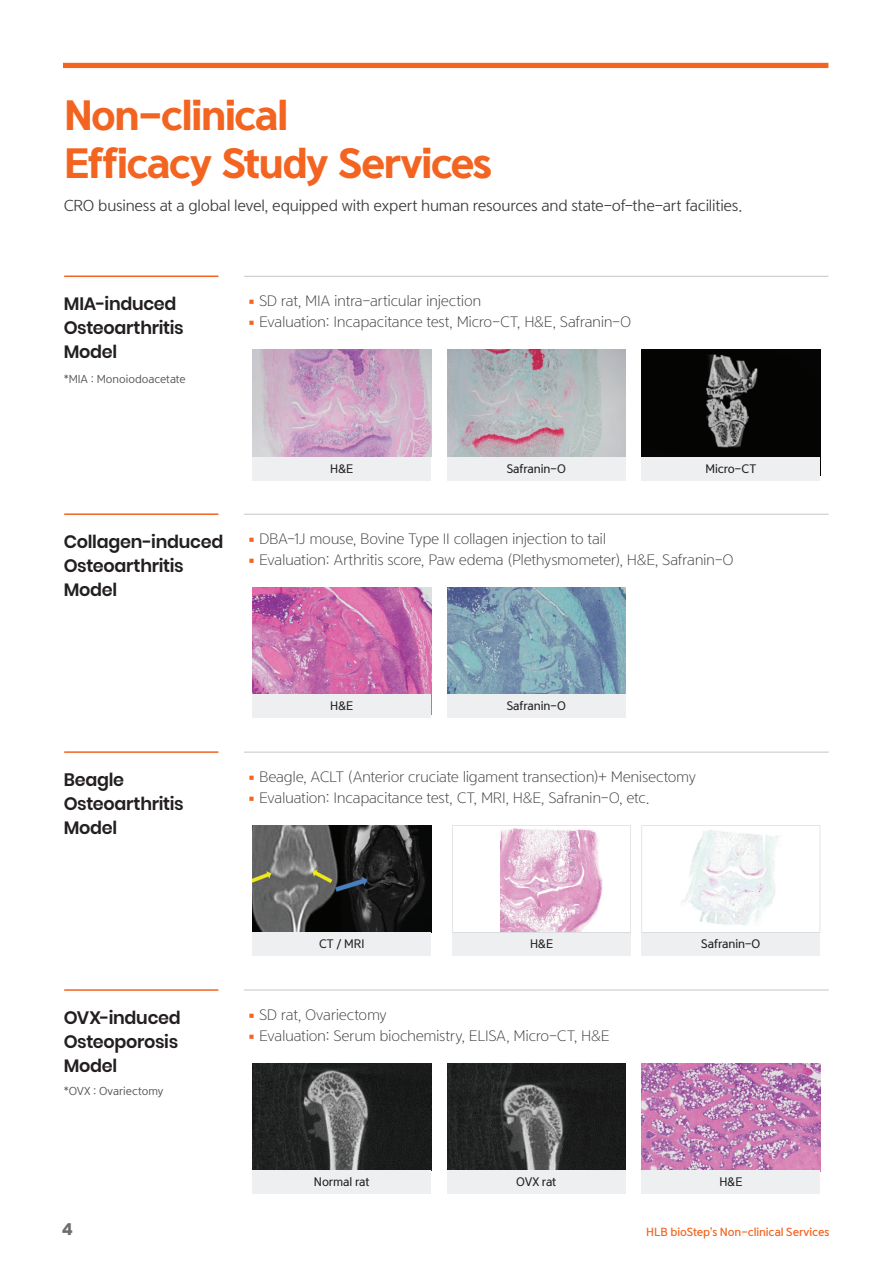
<style>
.page{position:relative;width:893px;height:1263px;background:#fff}
.page>*{position:absolute;margin:0;border:0;box-sizing:border-box;transform-origin:0 0}
.t1{font:37.5px/48px "Yoon Gothic Pro 795";letter-spacing:-.04em;color:#f36421}
.t2{font:600 18px/24px "Poppins";letter-spacing:-.015em;color:#231f20}
.t3{font:700 16.5px "Poppins";color:#6c6d70}
.t4{font:15px "Yoon Gothic Pro 720";letter-spacing:-.02em;color:#3e3e3f}
.t5{font:15px "Yoon Gothic Pro 740";letter-spacing:-.015em;color:#3e3e3f}
.t6{font:11.1px "Yoon Gothic Pro 760";letter-spacing:-.01em;color:#231f20}
.t7{font:10.5px "Yoon Gothic Pro 750";color:#57585a}
.t8{font:10.5px "Yoon Gothic Pro 775";letter-spacing:-.01em;color:#f36421}
.s1{font-family:"Pretendard";color:#f36421}
</style>
<div class="page">
<div style="left:63px;top:63px;width:765px;height:5px;background:#f36421"></div>
<hr style="left:244px;top:276px;width:585px;height:1px;background:#c4c6c7">
<img style="left:252px;top:349px;width:179px;height:108px">
<div style="left:252px;top:457px;width:179px;height:23px;background:#edeff0"></div>
<img style="left:447px;top:349px;width:179px;height:108px">
<div style="left:447px;top:457px;width:179px;height:23px;background:#edeff0"></div>
<img style="left:642px;top:349px;width:178px;height:108px">
<div style="left:642px;top:457px;width:178px;height:23px;background:#edeff0"></div>
<hr style="left:244px;top:514px;width:585px;height:1px;background:#c4c6c7">
<img style="left:252px;top:587px;width:179px;height:108px">
<div style="left:252px;top:695px;width:179px;height:23px;background:#edeff0"></div>
<img style="left:447px;top:587px;width:179px;height:108px">
<div style="left:447px;top:695px;width:179px;height:23px;background:#edeff0"></div>
<hr style="left:244px;top:752px;width:585px;height:1px;background:#c4c6c7">
<div style="left:452px;top:933px;width:179px;height:23px;background:#edeff0"></div>
<svg style="left:452px;top:825px;width:179px;height:108px"></svg>
<img style="left:252px;top:825px;width:179px;height:107px">
<div style="left:252px;top:933px;width:179px;height:23px;background:#edeff0"></div>
<div style="left:642px;top:933px;width:178px;height:23px;background:#edeff0"></div>
<svg style="left:642px;top:825px;width:178px;height:108px"></svg>
<hr style="left:244px;top:990px;width:585px;height:1px;background:#c4c6c7">
<img style="left:252px;top:1063px;width:179px;height:107px">
<div style="left:252px;top:1170px;width:179px;height:24px;background:#edeff0"></div>
<img style="left:447px;top:1063px;width:179px;height:107px">
<div style="left:447px;top:1170px;width:179px;height:24px;background:#edeff0"></div>
<img style="left:642px;top:1063px;width:178px;height:107px">
<div style="left:642px;top:1170px;width:178px;height:24px;background:#edeff0"></div>
<hr style="left:64px;top:275px;width:154px;height:2px;background:#f36421">
<hr style="left:64px;top:513px;width:154px;height:2px;background:#f36421">
<hr style="left:64px;top:751px;width:154px;height:2px;background:#f36421">
<hr style="left:64px;top:989px;width:154px;height:2px;background:#f36421">
<h1 class="t1" style="left:64px;top:91px;width:430px">Non-clinical<br>Efficacy Study Services</h1>
<p class="t5" style="left:64px;top:196px;width:680px">CRO business at a global level, equipped with expert human resources and state-of-the-art facilities.</p>
<p class="t2" style="left:64px;top:292px;width:121px">MIA-induced<br>Osteoarthritis<br>Model</p>
<p class="t7" style="left:64px;top:372px;width:124px">*MIA : Monoiodoacetate</p>
<p class="t4" style="left:248px;top:292px;width:235px"><span class="s1">▪</span> SD rat, MIA intra-articular injection</p>
<p class="t4" style="left:248px;top:313px;width:385px"><span class="s1">▪</span> Evaluation: Incapacitance test, Micro-CT, H&amp;E, Safranin-O</p>
<p class="t2" style="left:64px;top:530px;width:161px">Collagen-induced<br>Osteoarthritis<br>Model</p>
<p class="t6" style="left:330px;top:461px;width:25px">H&amp;E</p>
<p class="t6" style="left:507px;top:461px;width:61px">Safranin-O</p>
<p class="t6" style="left:705px;top:461px;width:52px">Micro-CT</p>
<p class="t4" style="left:248px;top:530px;width:360px"><span class="s1">▪</span> DBA-1J mouse, Bovine Type II collagen injection to tail</p>
<p class="t4" style="left:248px;top:551px;width:487px"><span class="s1">▪</span> Evaluation: Arthritis score, Paw edema (Plethysmometer), H&amp;E, Safranin-O</p>
<p class="t2" style="left:64px;top:767px;width:121px">Beagle<br>Osteoarthritis<br>Model</p>
<p class="t6" style="left:330px;top:699px;width:25px">H&amp;E</p>
<p class="t6" style="left:507px;top:699px;width:61px">Safranin-O</p>
<p class="t4" style="left:248px;top:767px;width:450px"><span class="s1">▪</span> Beagle, ACLT (Anterior cruciate ligament transection)+ Menisectomy</p>
<p class="t4" style="left:248px;top:788px;width:403px"><span class="s1">▪</span> Evaluation: Incapacitance test, CT, MRI, H&amp;E, Safranin-O, etc.</p>
<p class="t2" style="left:64px;top:1005px;width:119px">OVX-induced<br>Osteoporosis<br>Model</p>
<p class="t7" style="left:64px;top:1084px;width:101px">*OVX : Ovariectomy</p>
<p class="t6" style="left:319px;top:937px;width:47px">CT / MRI</p>
<p class="t6" style="left:530px;top:937px;width:25px">H&amp;E</p>
<p class="t6" style="left:701px;top:937px;width:61px">Safranin-O</p>
<p class="t4" style="left:248px;top:1005px;width:141px"><span class="s1">▪</span> SD rat, Ovariectomy</p>
<p class="t4" style="left:248px;top:1026px;width:363px"><span class="s1">▪</span> Evaluation: Serum biochemistry, ELISA, Micro-CT, H&amp;E</p>
<p class="t6" style="left:314px;top:1175px;width:57px">Normal rat</p>
<p class="t6" style="left:516px;top:1175px;width:42px">OVX rat</p>
<p class="t6" style="left:719px;top:1175px;width:25px">H&amp;E</p>
<p class="t3" style="left:62px;top:1219px;width:13px">4</p>
<p class="t8" style="left:646px;top:1225px;width:185px">HLB bioStep’s Non-clinical Services</p>
</div>
